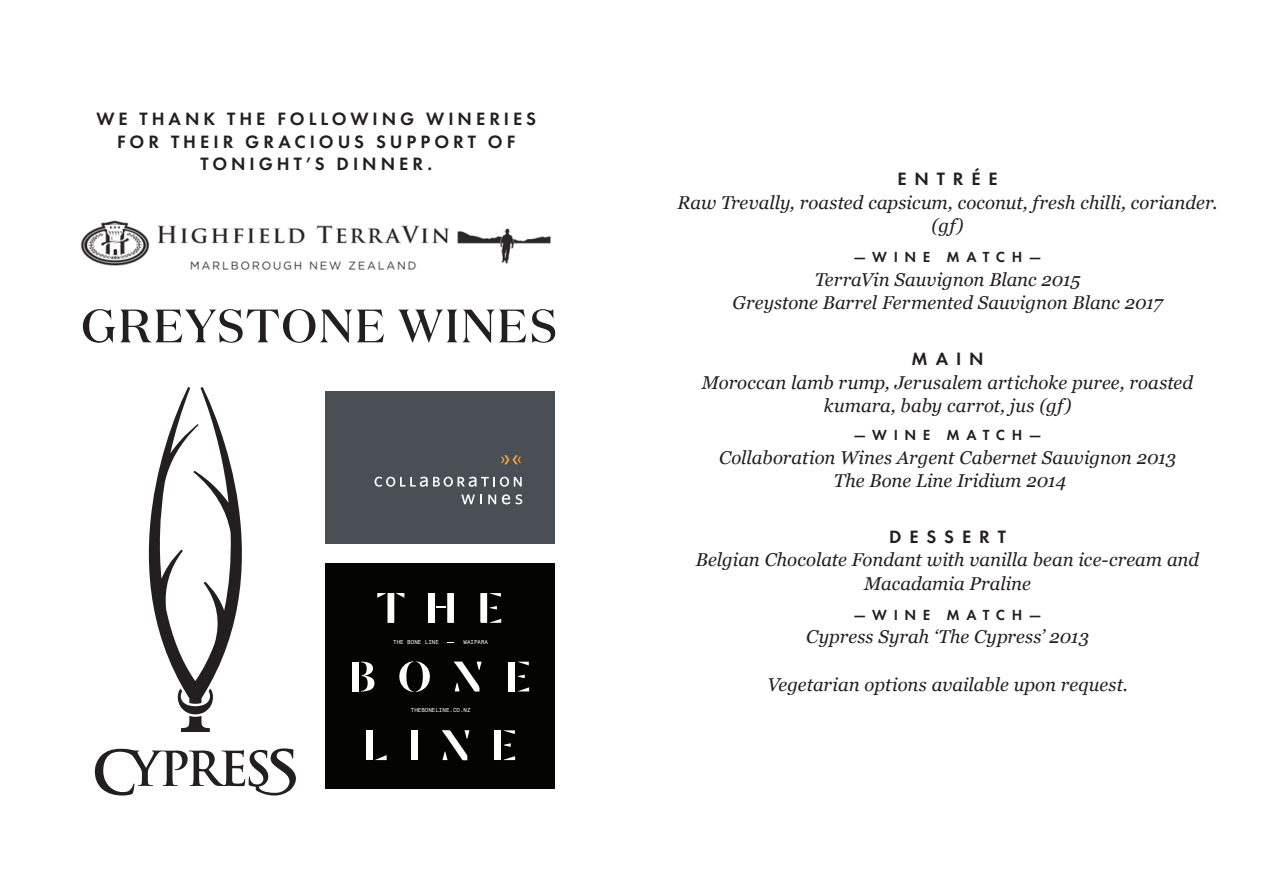
<style>
.page{position:relative;width:1263px;height:893px;background:#fff}
.page>*{position:absolute;margin:0;border:0;box-sizing:border-box;transform-origin:0 0}
.T_-_Center{font:italic 18.6px/23.5px "Georgia";color:#231f20;text-align:center}
.H3_-_Left_-_10{font:600 18.6px/22.2px "Futura PT";letter-spacing:.215em;color:#231f20;text-align:center}
.H3_-_Left_-_10-2{font:600 18.6px "Futura PT";letter-spacing:.42em;color:#231f20}
.H3_-_Left_-_10-3{font:600 15.15px "Futura PT";letter-spacing:.435em;color:#231f20}
.t1{font:5.7px "Apercu Mono";color:#fff}
</style>
<div class="page">
<img style="left:80px;top:220px;width:471px;height:50px">
<svg style="left:83px;top:309px;width:301px;height:34px"></svg>
<svg style="left:398px;top:309px;width:128px;height:34px"></svg>
<svg style="left:532px;top:309px;width:23px;height:34px"></svg>
<div style="left:325px;top:391px;width:230px;height:152px;background:#4a4f55"></div>
<svg style="left:501px;top:455px;width:20px;height:9px"></svg>
<svg style="left:375px;top:477px;width:147px;height:10px"></svg>
<svg style="left:461px;top:494px;width:21px;height:10px"></svg>
<svg style="left:488px;top:495px;width:8px;height:9px"></svg>
<svg style="left:502px;top:494px;width:20px;height:10px"></svg>
<div style="left:325px;top:563px;width:230px;height:226px;background:#040503"></div>
<div style="left:494px;top:730px;width:7px;height:30px;background:#fff"></div>
<div style="left:428px;top:593px;width:7px;height:30px;background:#fff"></div>
<div style="left:411px;top:730px;width:6px;height:30px;background:#fff"></div>
<div style="left:508px;top:662px;width:7px;height:29px;background:#fff"></div>
<div style="left:352px;top:662px;width:7px;height:29px;background:#fff"></div>
<div style="left:366px;top:730px;width:7px;height:30px;background:#fff"></div>
<svg style="left:361px;top:662px;width:14px;height:29px"></svg>
<svg style="left:399px;top:661px;width:31px;height:31px"></svg>
<svg style="left:375px;top:755px;width:12px;height:5px"></svg>
<svg style="left:519px;top:687px;width:10px;height:4px"></svg>
<svg style="left:503px;top:756px;width:12px;height:4px"></svg>
<svg style="left:503px;top:730px;width:12px;height:4px"></svg>
<svg style="left:442px;top:730px;width:27px;height:30px"></svg>
<svg style="left:454px;top:661px;width:28px;height:31px"></svg>
<svg style="left:518px;top:662px;width:11px;height:3px"></svg>
<svg style="left:377px;top:593px;width:27px;height:30px"></svg>
<svg style="left:480px;top:593px;width:21px;height:30px"></svg>
<svg style="left:504px;top:743px;width:7px;height:4px"></svg>
<svg style="left:518px;top:675px;width:7px;height:3px"></svg>
<svg style="left:436px;top:593px;width:18px;height:30px"></svg>
<svg style="left:148px;top:387px;width:94px;height:313px"></svg>
<svg style="left:178px;top:688px;width:35px;height:44px"></svg>
<svg style="left:95px;top:748px;width:201px;height:47px"></svg>
<p class="H3_-_Left_-_10" style="left:96px;top:108px;width:441px">WE THANK THE FOLLOWING WINERIES<br>FOR THEIR GRACIOUS SUPPORT OF<br>TONIGHT’S DINNER.</p>
<p class="t1" style="left:393px;top:639px;width:47px">THE BONE LINE</p>
<p class="t1" style="left:463px;top:639px;width:26px">WAIPARA</p>
<p class="t1" style="left:411px;top:707px;width:61px">THEBONELINE.CO.NZ</p>
<p class="H3_-_Left_-_10" style="left:897px;top:168px;width:102px">ENTRÉE</p>
<p class="T_-_Center" style="left:678px;top:191px;width:541px">Raw Trevally, roasted capsicum, coconut, fresh chilli, coriander. (gf)</p>
<p class="H3_-_Left_-_10-3" style="left:854px;top:248px;width:189px">—WINE MATCH—</p>
<p class="T_-_Center" style="left:815px;top:268px;width:267px">TerraVin Sauvignon Blanc 2015</p>
<p class="T_-_Center" style="left:733px;top:291px;width:431px">Greystone Barrel Fermented Sauvignon Blanc 2017</p>
<p class="H3_-_Left_-_10" style="left:911px;top:347px;width:74px">MAIN</p>
<p class="T_-_Center" style="left:702px;top:370px;width:493px">Moroccan lamb rump, Jerusalem artichoke puree, roasted kumara, baby carrot, jus (gf)</p>
<p class="H3_-_Left_-_10-3" style="left:854px;top:425px;width:189px">—WINE MATCH—</p>
<p class="T_-_Center" style="left:719px;top:445px;width:458px">Collaboration Wines Argent Cabernet Sauvignon 2013</p>
<p class="T_-_Center" style="left:834px;top:469px;width:234px">The Bone Line Iridium 2014</p>
<p class="H3_-_Left_-_10-2" style="left:889px;top:525px;width:118px">DESSERT</p>
<p class="T_-_Center" style="left:696px;top:548px;width:505px">Belgian Chocolate Fondant with vanilla bean ice-cream and<br>Macadamia Praline</p>
<p class="H3_-_Left_-_10-3" style="left:854px;top:605px;width:189px">—WINE MATCH—</p>
<p class="T_-_Center" style="left:806px;top:625px;width:284px">Cypress Syrah ‘The Cypress’ 2013</p>
<p class="T_-_Center" style="left:767px;top:672px;width:362px">Vegetarian options available upon request.</p>
</div>
